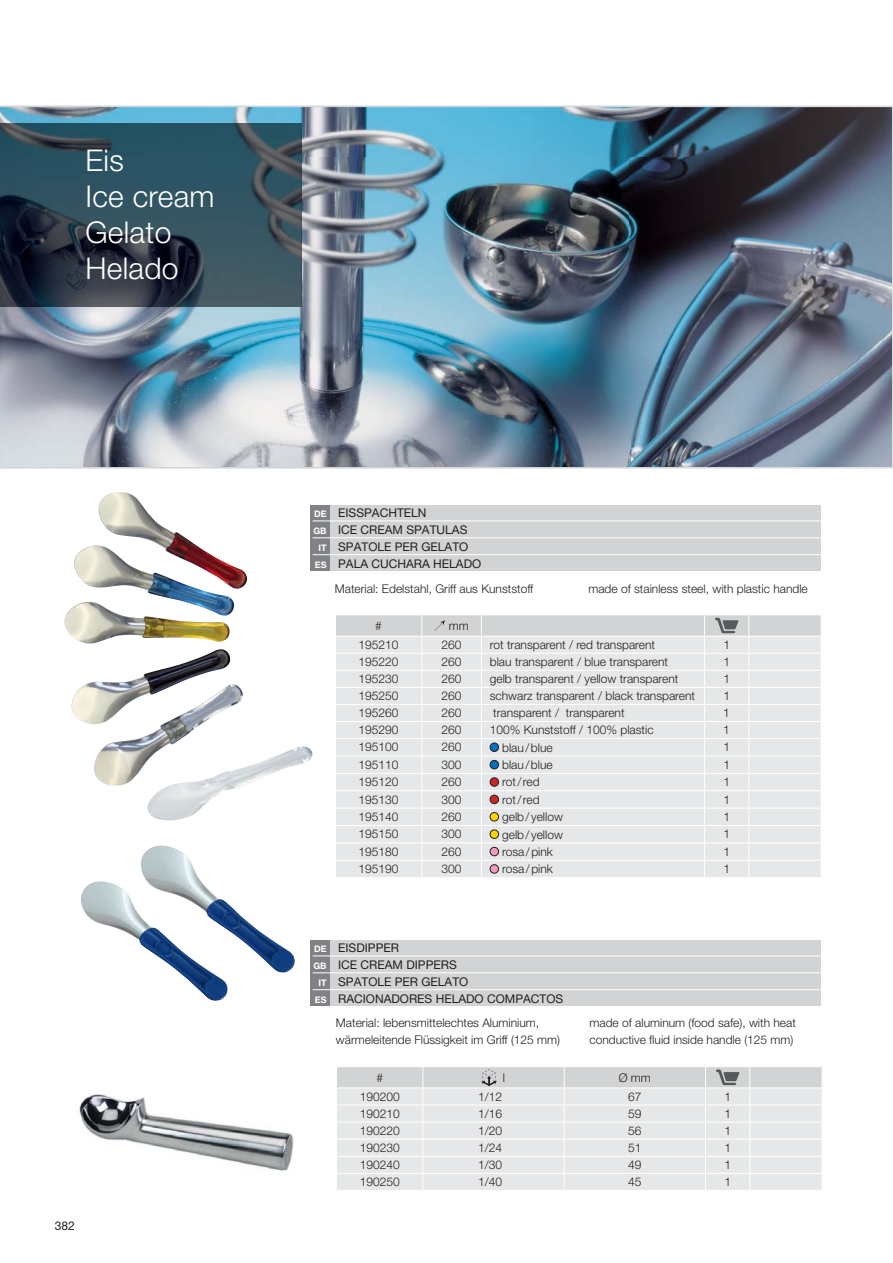
<style>
.page{position:relative;width:893px;height:1263px;background:#fff}
.page>*{position:absolute;margin:0;border:0;box-sizing:border-box;transform-origin:0 0}
.t1{font:300 30px/36px "Helvetica Neue LT Pro";letter-spacing:.01em;color:#fff}
.t2{font:300 12px/16.8px "Helvetica Neue LT Pro";color:#231f20}
.t3{font:12px/16.8px "Helvetica Neue LT Pro";color:#231f20}
.t4{font:700 9px/16.8px "Helvetica Neue LT Pro";color:#fff;text-align:center}
</style>
<div class="page">
<img style="left:0;top:106px;width:893px;height:362px">
<svg style="left:336px;top:615px;width:485px;height:262px;background:#e5e6e7"></svg>
<div style="left:490px;top:743px;width:9px;height:8px;background:#0071bc;border-radius:50%"></div>
<div style="left:490px;top:743px;width:9px;height:9px;border:1px solid #231f20;border-radius:50%"></div>
<div style="left:490px;top:760px;width:9px;height:9px;background:#0071bc;border-radius:50%"></div>
<div style="left:490px;top:760px;width:9px;height:9px;border:1px solid #231f20;border-radius:50%"></div>
<div style="left:490px;top:778px;width:9px;height:8px;background:#c9252b;border-radius:50%"></div>
<div style="left:490px;top:777px;width:9px;height:9px;border:1px solid #231f20;border-radius:50%"></div>
<div style="left:490px;top:795px;width:9px;height:9px;background:#c9252b;border-radius:50%"></div>
<div style="left:490px;top:795px;width:9px;height:9px;border:1px solid #231f20;border-radius:50%"></div>
<div style="left:490px;top:812px;width:9px;height:9px;background:#ffd400;border-radius:50%"></div>
<div style="left:490px;top:812px;width:9px;height:9px;border:1px solid #231f20;border-radius:50%"></div>
<div style="left:490px;top:830px;width:9px;height:8px;background:#ffd400;border-radius:50%"></div>
<div style="left:490px;top:830px;width:9px;height:9px;border:1px solid #231f20;border-radius:50%"></div>
<div style="left:490px;top:847px;width:9px;height:9px;background:#f49ac1;border-radius:50%"></div>
<div style="left:490px;top:847px;width:9px;height:9px;border:1px solid #231f20;border-radius:50%"></div>
<div style="left:490px;top:865px;width:9px;height:8px;background:#f49ac1;border-radius:50%"></div>
<div style="left:490px;top:864px;width:9px;height:9px;border:1px solid #231f20;border-radius:50%"></div>
<div style="left:330px;top:505px;width:491px;height:66px;background:#d1d3d4"></div>
<div style="left:310px;top:505px;width:20px;height:66px;background:#808285"></div>
<hr style="left:313px;top:521px;width:508px;height:1px;background:#fff">
<hr style="left:313px;top:537px;width:508px;height:1px;background:#fff">
<hr style="left:313px;top:554px;width:508px;height:1px;background:#fff">
<img style="left:71px;top:649px;width:160px;height:76px">
<img style="left:93px;top:684px;width:150px;height:102px">
<img style="left:64px;top:492px;width:184px;height:152px">
<img style="left:0;top:123px;width:302px;height:183px">
<img style="left:147px;top:746px;width:166px;height:75px">
<svg style="left:337px;top:1067px;width:485px;height:123px;background:#e3e4e5"></svg>
<div style="left:330px;top:940px;width:491px;height:66px;background:#d1d3d4"></div>
<div style="left:310px;top:940px;width:20px;height:66px;background:#808285"></div>
<hr style="left:313px;top:955px;width:508px;height:1px;background:#fff">
<hr style="left:313px;top:972px;width:508px;height:1px;background:#fff">
<hr style="left:313px;top:989px;width:508px;height:1px;background:#fff">
<img style="left:79px;top:1094px;width:215px;height:77px">
<img style="left:81px;top:881px;width:147px;height:120px">
<img style="left:141px;top:845px;width:154px;height:127px">
<h1 class="t1" style="left:85px;top:146px;width:131px">Eis<br>Ice cream<br>Gelato<br>Helado</h1>
<p class="t3" style="left:55px;top:1219px;width:22px">382</p>
<p class="t4" style="left:313px;top:507px;width:15px">DE<br>GB<br>IT<br>ES</p>
<p class="t3" style="left:338px;top:506px;width:145px">EISSPACHTELN<br>ICE CREAM SPATULAS<br>SPATOLE PER GELATO<br>PALA CUCHARA HELADO</p>
<p class="t2" style="left:335px;top:581px;width:200px">Material: Edelstahl, Griff aus Kunststoff</p>
<p class="t2" style="left:588px;top:581px;width:221px">made of stainless steel, with plastic handle</p>
<p class="t2" style="left:375px;top:619px;width:8px">#</p>
<p class="t2" style="left:449px;top:619px;width:21px">mm</p>
<p class="t2" style="left:359px;top:638px;width:42px">195210</p>
<p class="t2" style="left:442px;top:638px;width:22px">260</p>
<p class="t2" style="left:490px;top:638px;width:167px">rot transparent / red transparent</p>
<p class="t2" style="left:723px;top:638px;width:8px">1</p>
<p class="t2" style="left:359px;top:655px;width:42px">195220</p>
<p class="t2" style="left:442px;top:655px;width:22px">260</p>
<p class="t2" style="left:490px;top:655px;width:180px">blau transparent / blue transparent</p>
<p class="t2" style="left:723px;top:655px;width:8px">1</p>
<p class="t2" style="left:359px;top:672px;width:42px">195230</p>
<p class="t2" style="left:442px;top:672px;width:22px">260</p>
<p class="t2" style="left:490px;top:672px;width:190px">gelb transparent / yellow transparent</p>
<p class="t2" style="left:723px;top:672px;width:8px">1</p>
<p class="t2" style="left:359px;top:689px;width:42px">195250</p>
<p class="t2" style="left:442px;top:689px;width:22px">260</p>
<p class="t2" style="left:490px;top:689px;width:207px">schwarz transparent / black transparent</p>
<p class="t2" style="left:723px;top:689px;width:8px">1</p>
<p class="t2" style="left:359px;top:706px;width:42px">195260</p>
<p class="t2" style="left:442px;top:706px;width:22px">260</p>
<p class="t2" style="left:493px;top:706px;width:133px">transparent / transparent</p>
<p class="t2" style="left:723px;top:706px;width:8px">1</p>
<p class="t2" style="left:359px;top:723px;width:42px">195290</p>
<p class="t2" style="left:442px;top:723px;width:22px">260</p>
<p class="t2" style="left:490px;top:723px;width:165px">100% Kunststoff / 100% plastic</p>
<p class="t2" style="left:723px;top:723px;width:8px">1</p>
<p class="t2" style="left:359px;top:740px;width:42px">195100</p>
<p class="t2" style="left:442px;top:740px;width:22px">260</p>
<p class="t2" style="left:502px;top:740px;width:52px">blau / blue</p>
<p class="t2" style="left:723px;top:740px;width:8px">1</p>
<p class="t2" style="left:359px;top:757px;width:42px">195110</p>
<p class="t2" style="left:442px;top:757px;width:22px">300</p>
<p class="t2" style="left:502px;top:758px;width:52px">blau / blue</p>
<p class="t2" style="left:723px;top:757px;width:8px">1</p>
<p class="t2" style="left:359px;top:775px;width:42px">195120</p>
<p class="t2" style="left:442px;top:775px;width:22px">260</p>
<p class="t2" style="left:502px;top:775px;width:39px">rot / red</p>
<p class="t2" style="left:723px;top:775px;width:8px">1</p>
<p class="t2" style="left:359px;top:792px;width:42px">195130</p>
<p class="t2" style="left:442px;top:792px;width:22px">300</p>
<p class="t2" style="left:502px;top:793px;width:39px">rot / red</p>
<p class="t2" style="left:723px;top:792px;width:8px">1</p>
<p class="t2" style="left:359px;top:810px;width:42px">195140</p>
<p class="t2" style="left:442px;top:810px;width:22px">260</p>
<p class="t2" style="left:502px;top:810px;width:62px">gelb / yellow</p>
<p class="t2" style="left:723px;top:810px;width:8px">1</p>
<p class="t2" style="left:359px;top:827px;width:42px">195150</p>
<p class="t2" style="left:442px;top:827px;width:22px">300</p>
<p class="t2" style="left:502px;top:827px;width:62px">gelb / yellow</p>
<p class="t2" style="left:723px;top:827px;width:8px">1</p>
<p class="t2" style="left:359px;top:844px;width:42px">195180</p>
<p class="t2" style="left:442px;top:844px;width:22px">260</p>
<p class="t2" style="left:502px;top:845px;width:52px">rosa / pink</p>
<p class="t2" style="left:723px;top:844px;width:8px">1</p>
<p class="t2" style="left:359px;top:862px;width:42px">195190</p>
<p class="t2" style="left:442px;top:862px;width:22px">300</p>
<p class="t2" style="left:502px;top:862px;width:52px">rosa / pink</p>
<p class="t2" style="left:723px;top:862px;width:8px">1</p>
<p class="t4" style="left:313px;top:942px;width:15px">DE<br>GB<br>IT<br>ES</p>
<p class="t3" style="left:338px;top:941px;width:227px">EISDIPPER<br>ICE CREAM DIPPERS<br>SPATOLE PER GELATO<br>RACIONADORES HELADO COMPACTOS</p>
<p class="t2" style="left:336px;top:1016px;width:226px">Material: lebensmittelechtes Aluminium, wärmeleitende Flüssigkeit im Griff (125 mm)</p>
<p class="t2" style="left:589px;top:1016px;width:208px">made of aluminum (food safe), with heat conductive fluid inside handle (125 mm)</p>
<p class="t2" style="left:376px;top:1070px;width:8px">#</p>
<p class="t2" style="left:503px;top:1071px;width:4px">l</p>
<p class="t2" style="left:619px;top:1070px;width:34px">Ø mm</p>
<p class="t2" style="left:360px;top:1089px;width:42px">190200</p>
<p class="t2" style="left:478px;top:1089px;width:26px">1/12</p>
<p class="t2" style="left:628px;top:1089px;width:15px">67</p>
<p class="t2" style="left:724px;top:1089px;width:8px">1</p>
<p class="t2" style="left:360px;top:1107px;width:42px">190210</p>
<p class="t2" style="left:478px;top:1107px;width:26px">1/16</p>
<p class="t2" style="left:628px;top:1107px;width:15px">59</p>
<p class="t2" style="left:724px;top:1107px;width:8px">1</p>
<p class="t2" style="left:360px;top:1124px;width:42px">190220</p>
<p class="t2" style="left:478px;top:1124px;width:26px">1/20</p>
<p class="t2" style="left:628px;top:1124px;width:15px">56</p>
<p class="t2" style="left:724px;top:1124px;width:8px">1</p>
<p class="t2" style="left:360px;top:1141px;width:42px">190230</p>
<p class="t2" style="left:478px;top:1141px;width:26px">1/24</p>
<p class="t2" style="left:628px;top:1141px;width:15px">51</p>
<p class="t2" style="left:724px;top:1141px;width:8px">1</p>
<p class="t2" style="left:360px;top:1158px;width:42px">190240</p>
<p class="t2" style="left:478px;top:1158px;width:26px">1/30</p>
<p class="t2" style="left:628px;top:1158px;width:15px">49</p>
<p class="t2" style="left:724px;top:1158px;width:8px">1</p>
<p class="t2" style="left:360px;top:1175px;width:42px">190250</p>
<p class="t2" style="left:478px;top:1175px;width:26px">1/40</p>
<p class="t2" style="left:628px;top:1175px;width:15px">45</p>
<p class="t2" style="left:724px;top:1175px;width:8px">1</p>
</div>
